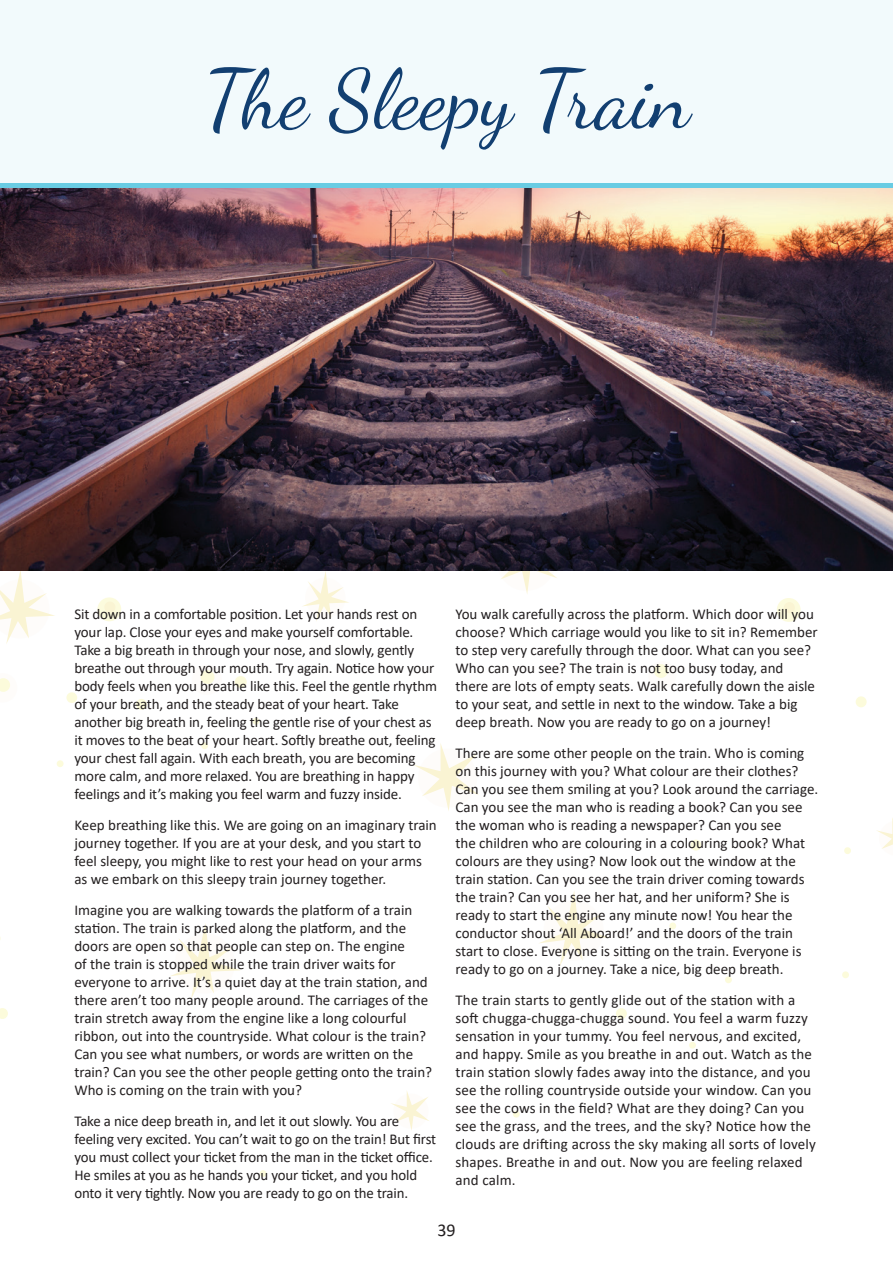
<style>
.page{position:relative;width:893px;height:1263px;background:#fff}
.page>*{position:absolute;margin:0;border:0;box-sizing:border-box;transform-origin:0 0}
.t1{font:82.5px "Dancing Script";color:#123f71}
.t2{font:18px "Calibri";color:#231f20}
.t3{font:15px/18px "Calibri";color:#231f20}
</style>
<div class="page">
<svg style="left:859px;top:570px;width:20px;height:1px"></svg>
<div style="left:66px;top:692px;width:11px;height:11px;background:#fcfbdb;border-radius:50%"></div>
<svg style="left:0;top:570px;width:55px;height:74px"></svg>
<svg style="left:0;top:678px;width:10px;height:14px"></svg>
<svg style="left:491px;top:570px;width:67px;height:24px"></svg>
<svg style="left:414px;top:743px;width:65px;height:68px"></svg>
<div style="left:648px;top:661px;width:28px;height:28px;background:#fefcfa;border-radius:50%"></div>
<div style="left:654px;top:664px;width:14px;height:14px;background:#fcfbdb;border-radius:50%"></div>
<div style="left:777px;top:598px;width:24px;height:24px;background:#fcfbdd;border-radius:50%"></div>
<div style="left:784px;top:602px;width:11px;height:11px;background:#faf4d3;border-radius:50%"></div>
<div style="left:97px;top:597px;width:24px;height:24px;background:#fcfbdd;border-radius:50%"></div>
<div style="left:104px;top:601px;width:11px;height:12px;background:#faf4d3;border-radius:50%"></div>
<div style="left:136px;top:699px;width:11px;height:11px;background:#fcfbdb;border-radius:50%"></div>
<div style="left:201px;top:742px;width:7px;height:7px;background:#fcfbdb;border-radius:50%"></div>
<div style="left:842px;top:971px;width:7px;height:7px;background:#fcfbdb;border-radius:50%"></div>
<div style="left:513px;top:1111px;width:7px;height:6px;background:#fcfbdb;border-radius:50%"></div>
<div style="left:260px;top:1170px;width:6px;height:7px;background:#fcfbdb;border-radius:50%"></div>
<div style="left:253px;top:718px;width:6px;height:7px;background:#fcfbdb;border-radius:50%"></div>
<div style="left:725px;top:976px;width:7px;height:7px;background:#fcfbdb;border-radius:50%"></div>
<div style="left:844px;top:847px;width:7px;height:7px;background:#fcfbdb;border-radius:50%"></div>
<div style="left:689px;top:1042px;width:7px;height:6px;background:#fcfbdb;border-radius:50%"></div>
<div style="left:669px;top:922px;width:7px;height:7px;background:#fcfbdb;border-radius:50%"></div>
<div style="left:57px;top:760px;width:7px;height:7px;background:#fcfbdb;border-radius:50%"></div>
<div style="left:235px;top:676px;width:12px;height:12px;background:#fcfbdb;border-radius:50%"></div>
<div style="left:616px;top:1008px;width:11px;height:11px;background:#fcfbdb;border-radius:50%"></div>
<div style="left:856px;top:696px;width:11px;height:11px;background:#fcfbdb;border-radius:50%"></div>
<div style="left:690px;top:840px;width:11px;height:11px;background:#fcfbdb;border-radius:50%"></div>
<svg style="left:0;top:1008px;width:8px;height:11px"></svg>
<svg style="left:171px;top:924px;width:69px;height:75px"></svg>
<svg style="left:539px;top:891px;width:70px;height:74px"></svg>
<svg style="left:302px;top:571px;width:47px;height:50px"></svg>
<div style="left:192px;top:665px;width:30px;height:30px;background:#fefcfa;border-radius:50%"></div>
<div style="left:201px;top:670px;width:13px;height:14px;background:#fcfbdb;border-radius:50%"></div>
<svg style="left:877px;top:818px;width:16px;height:31px"></svg>
<svg style="left:391px;top:1091px;width:38px;height:39px"></svg>
<img style="left:0;top:188px;width:893px;height:382px">
<div style="left:0;top:0;width:893px;height:187px;background:#f2fafc"></div>
<hr style="left:0;top:183px;width:893px;height:4px;background:#69cce3">
<h1 class="t1" style="left:204px;top:36px;width:487px">The Sleepy Train</h1>
<p class="t3" style="left:74px;top:605px;width:364px">Sit down in a comfortable position. Let your hands rest on your lap. Close your eyes and make yourself comfortable.<br>Take a big breath in through your nose, and slowly, gently breathe out through your mouth. Try again. Notice how your body feels when you breathe like this. Feel the gentle rhythm of your breath, and the steady beat of your heart. Take another big breath in, feeling the gentle rise of your chest as it moves to the beat of your heart. Softly breathe out, feeling your chest fall again. With each breath, you are becoming more calm, and more relaxed. You are breathing in happy feelings and it’s making you feel warm and fuzzy inside.</p>
<p class="t3" style="left:74px;top:816px;width:364px">Keep breathing like this. We are going on an imaginary train journey together. If you are at your desk, and you start to feel sleepy, you might like to rest your head on your arms as we embark on this sleepy train journey together.</p>
<p class="t3" style="left:74px;top:900px;width:359px">Imagine you are walking towards the platform of a train station. The train is parked along the platform, and the doors are open so that people can step on. The engine<br>of the train is stopped while the train driver waits for everyone to arrive. It’s a quiet day at the train station, and there aren’t too many people around. The carriages of the train stretch away from the engine like a long colourful ribbon, out into the countryside. What colour is the train?<br>Can you see what numbers, or words are written on the train? Can you see the other people getting onto the train?<br>Who is coming on the train with you?</p>
<p class="t3" style="left:74px;top:1111px;width:363px">Take a nice deep breath in, and let it out slowly. You are feeling very excited. You can’t wait to go on the train! But first you must collect your ticket from the man in the ticket office.<br>He smiles at you as he hands you your ticket, and you hold onto it very tightly. Now you are ready to go on the train.</p>
<p class="t3" style="left:455px;top:605px;width:364px">You walk carefully across the platform. Which door will you choose? Which carriage would you like to sit in? Remember to step very carefully through the door. What can you see?<br>Who can you see? The train is not too busy today, and there are lots of empty seats. Walk carefully down the aisle to your seat, and settle in next to the window. Take a big deep breath. Now you are ready to go on a journey!</p>
<p class="t3" style="left:455px;top:744px;width:364px">There are some other people on the train. Who is coming on this journey with you? What colour are their clothes?<br>Can you see them smiling at you? Look around the carriage.<br>Can you see the man who is reading a book? Can you see the woman who is reading a newspaper? Can you see<br>the children who are colouring in a colouring book? What colours are they using? Now look out the window at the train station. Can you see the train driver coming towards the train? Can you see her hat, and her uniform? She is ready to start the engine any minute now! You hear the conductor shout ‘All Aboard!’ and the doors of the train start to close. Everyone is sitting on the train. Everyone is ready to go on a journey. Take a nice, big deep breath.</p>
<p class="t3" style="left:455px;top:990px;width:362px">The train starts to gently glide out of the station with a soft chugga-chugga-chugga sound. You feel a warm fuzzy sensation in your tummy. You feel nervous, and excited, and happy. Smile as you breathe in and out. Watch as the train station slowly fades away into the distance, and you see the rolling countryside outside your window. Can you see the cows in the field? What are they doing? Can you see the grass, and the trees, and the sky? Notice how the clouds are drifting across the sky making all sorts of lovely shapes. Breathe in and out. Now you are feeling relaxed and calm.</p>
<p class="t2" style="left:437px;top:1217px;width:20px">39</p>
</div>
